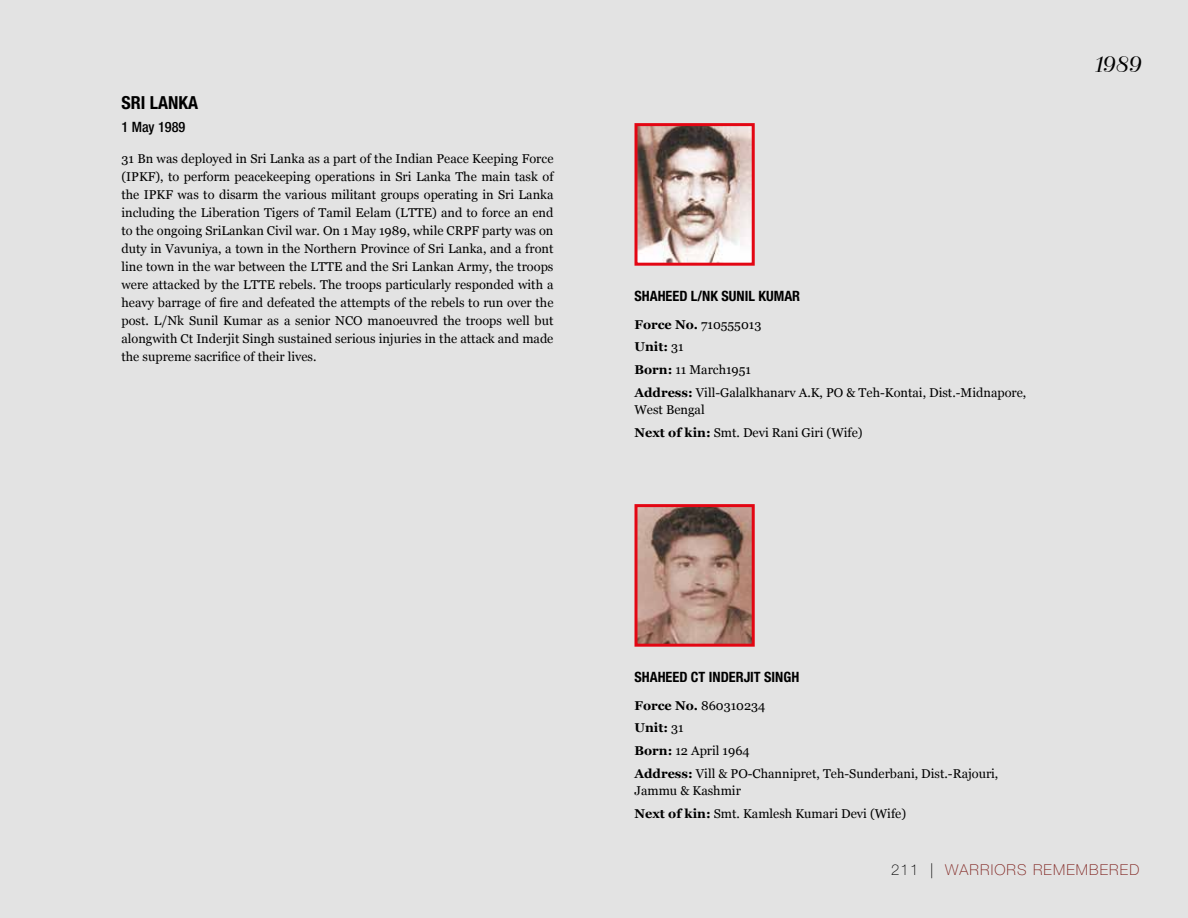
<style>
.page{position:relative;width:1188px;height:918px;background:#e3e3e3}
.page>*{position:absolute;margin:0;border:0;box-sizing:border-box;transform-origin:0 0}
.t1{font:24px "Bellevue";color:#000}
.t2{font:700 condensed 18px "Helvetica Neue LT Std";color:#000}
.t3{font:100 15px "Helvetica Neue LT Std";letter-spacing:.075em;color:#7e1f1b}
.t4{font:700 condensed 14.25px "Helvetica Neue LT Std";color:#000}
.t5{font:500 condensed 14.25px "Helvetica Neue LT Std";color:#000}
.t6{font:12.75px/18px "Georgia";color:#000}
.s1{font-weight:700}
.s2{color:#000}
</style>
<div class="page">
<img style="left:638px;top:508px;width:113px;height:135px">
<div style="left:634px;top:504px;width:121px;height:143px;border:3px solid #e30613"></div>
<img style="left:638px;top:127px;width:113px;height:135px">
<div style="left:634px;top:123px;width:121px;height:143px;border:3px solid #e30613"></div>
<h2 class="t2" style="left:122px;top:92px;width:78px">SRI LANKA</h2>
<p class="t5" style="left:122px;top:119px;width:65px">1 May 1989</p>
<p class="t6" style="left:122px;top:150px;width:434px;text-align:justify">31 Bn was deployed in Sri Lanka as a part of the Indian Peace Keeping Force (IPKF), to perform peacekeeping operations in Sri Lanka The main task of the IPKF was to disarm the various militant groups operating in Sri Lanka including the Liberation Tigers of Tamil Eelam (LTTE) and to force an end to the ongoing SriLankan Civil war. On 1 May 1989, while CRPF party was on duty in Vavuniya, a town in the Northern Province of Sri Lanka, and a front line town in the war between the LTTE and the Sri Lankan Army, the troops were attacked by the LTTE rebels. The troops particularly responded with a heavy barrage of fire and defeated the attempts of the rebels to run over the post. L/Nk Sunil Kumar as a senior NCO manoeuvred the troops well but alongwith Ct Inderjit Singh sustained serious injuries in the attack and made the supreme sacrifice of their lives.</p>
<h1 class="t1" style="left:1091px;top:50px;width:50px">1989</h1>
<p class="t4" style="left:634px;top:288px;width:167px">SHAHEED L/NK SUNIL KUMAR</p>
<p class="t6" style="left:634px;top:313px;width:393px;line-height:22.8px"><span class="s1">Force No.</span> 710555013<br><span class="s1">Unit:</span> 31<br><span class="s1">Born:</span> 11 March1951<br><span class="s1">Address:</span> Vill-Galalkhanarv A.K, PO &amp; Teh-Kontai, Dist.-Midnapore,</p>
<p class="t6" style="left:634px;top:398px;width:230px;line-height:22.8px">West Bengal<br><span class="s1">Next of kin:</span> Smt. Devi Rani Giri (Wife)</p>
<p class="t4" style="left:634px;top:669px;width:166px">SHAHEED CT INDERJIT SINGH</p>
<p class="t6" style="left:634px;top:694px;width:365px;line-height:22.8px"><span class="s1">Force No.</span> 860310234<br><span class="s1">Unit:</span> 31<br><span class="s1">Born:</span> 12 April 1964<br><span class="s1">Address:</span> Vill &amp; PO-Channipret, Teh-Sunderbani, Dist.-Rajouri,</p>
<p class="t6" style="left:634px;top:779px;width:273px;line-height:22.8px">Jammu &amp; Kashmir<br><span class="s1">Next of kin:</span> Smt. Kamlesh Kumari Devi (Wife)</p>
<p class="t3" style="left:891px;top:861px;width:250px"><span class="s2">211 |</span> WARRIORS REMEMBERED</p>
</div>
